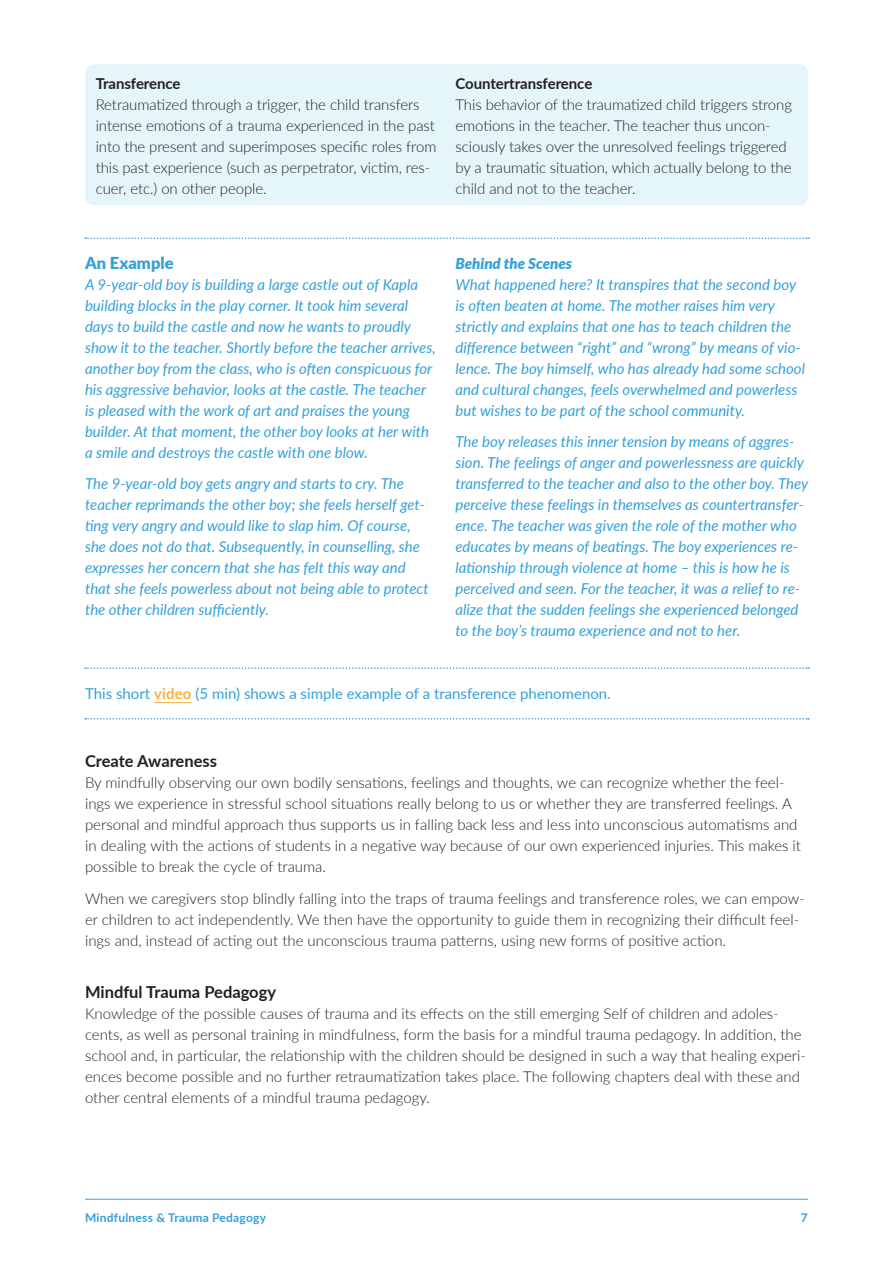
<style>
.page{position:relative;width:893px;height:1263px;background:#fff}
.page>*{position:absolute;margin:0;border:0;box-sizing:border-box;transform-origin:0 0}
.t1{font:700 16.5px "Lato";color:#231f20}
.t2{font:900 16.5px "Lato";color:#34a0d9}
.t3{font:300 15px/21px "Lato";color:#231f20}
.t4{font:italic 15px/21px "Lato";color:#34a0d9}
.t5{font:15px "Lato";color:#34a0d9}
.t6{font:700 15px "Lato";letter-spacing:-.005em;color:#231f20}
.t7{font:italic 900 15px "Lato";color:#34a0d9}
.t8{font:700 12px "Lato";letter-spacing:.02em;color:#34a0d9}
.s1{font-weight:700;color:#fbb03f}
</style>
<div class="page">
<hr style="left:85px;top:1199px;width:723px;height:1px;background:#34a0d9">
<div style="left:85px;top:64px;width:723px;height:141px;background:#e5f5fc;border-radius:9px"></div>
<hr style="left:154px;top:702px;width:38px;height:1px;background:#fbb03f">
<svg style="left:85px;top:237px;width:724px;height:2px"></svg>
<svg style="left:85px;top:718px;width:724px;height:1px"></svg>
<svg style="left:85px;top:667px;width:724px;height:2px"></svg>
<p class="t6" style="left:96px;top:72px;width:86px">Transference</p>
<p class="t3" style="left:96px;top:93px;width:342px">Retraumatized through a trigger, the child transfers intense emotions of a trauma experienced in the past into the present and superimposes specific roles from this past experience (such as perpetrator, victim, res&shy;cuer, etc.) on other people.</p>
<p class="t6" style="left:455px;top:72px;width:138px">Countertransference</p>
<p class="t3" style="left:455px;top:93px;width:338px">This behavior of the traumatized child triggers strong emotions in the teacher. The teacher thus uncon&shy;sciously takes over the unresolved feelings triggered by a traumatic situation, which actually belong to the child and not to the teacher.</p>
<p class="t2" style="left:85px;top:250px;width:90px">An Example</p>
<p class="t4" style="left:85px;top:273px;width:352px">A 9-year-old boy is building a large castle out of Kapla building blocks in the play corner. It took him several days to build the castle and now he wants to proudly show it to the teacher. Shortly before the teacher arrives, another boy from the class, who is often conspicuous for his aggressive behavior, looks at the castle. The teacher is pleased with the work of art and praises the young builder. At that moment, the other boy looks at her with a smile and destroys the castle with one blow.</p>
<p class="t4" style="left:85px;top:472px;width:345px">The 9-year-old boy gets angry and starts to cry. The teacher reprimands the other boy; she feels herself get&shy;ting very angry and would like to slap him. Of course, she does not do that. Subsequently, in counselling, she expresses her concern that she has felt this way and that she feels powerless about not being able to protect the other children sufficiently.</p>
<p class="t7" style="left:455px;top:252px;width:118px">Behind the Scenes</p>
<p class="t4" style="left:455px;top:273px;width:351px">What happened here? It transpires that the second boy is often beaten at home. The mother raises him very strictly and explains that one has to teach children the difference between “right” and “wrong” by means of vio&shy;lence. The boy himself, who has already had some school and cultural changes, feels overwhelmed and powerless but wishes to be part of the school community.</p>
<p class="t4" style="left:455px;top:430px;width:354px">The boy releases this inner tension by means of aggres&shy;sion. The feelings of anger and powerlessness are quickly transferred to the teacher and also to the other boy. They perceive these feelings in themselves as countertransfer&shy;ence. The teacher was given the role of the mother who educates by means of beatings. The boy experiences re&shy;lationship through violence at home – this is how he is perceived and seen. For the teacher, it was a relief to re&shy;alize that the sudden feelings she experienced belonged to the boy’s trauma experience and not to her.</p>
<p class="t5" style="left:85px;top:683px;width:527px">This short <span class="s1">video</span> (5 min) shows a simple example of a transference phenomenon.</p>
<p class="t1" style="left:85px;top:749px;width:134px">Create Awareness</p>
<p class="t3" style="left:85px;top:772px;width:717px">By mindfully observing our own bodily sensations, feelings and thoughts, we can recognize whether the feel&shy;ings we experience in stressful school situations really belong to us or whether they are transferred feelings. A personal and mindful approach thus supports us in falling back less and less into unconscious automatisms and in dealing with the actions of students in a negative way because of our own experienced injuries. This makes it possible to break the cycle of trauma.</p>
<p class="t3" style="left:85px;top:887px;width:721px">When we caregivers stop blindly falling into the traps of trauma feelings and transference roles, we can empow&shy;er children to act independently. We then have the opportunity to guide them in recognizing their difficult feel&shy;ings and, instead of acting out the unconscious trauma patterns, using new forms of positive action.</p>
<p class="t1" style="left:85px;top:980px;width:193px">Mindful Trauma Pedagogy</p>
<p class="t3" style="left:85px;top:1003px;width:722px">Knowledge of the possible causes of trauma and its effects on the still emerging Self of children and adoles&shy;cents, as well as personal training in mindfulness, form the basis for a mindful trauma pedagogy. In addition, the school and, in particular, the relationship with the children should be designed in such a way that healing experi&shy;ences become possible and no further retraumatization takes place. The following chapters deal with these and other central elements of a mindful trauma pedagogy.</p>
<p class="t8" style="left:85px;top:1208px;width:182px">Mindfulness &amp; Trauma Pedagogy</p>
<p class="t8" style="left:801px;top:1208px;width:8px">7</p>
</div>
